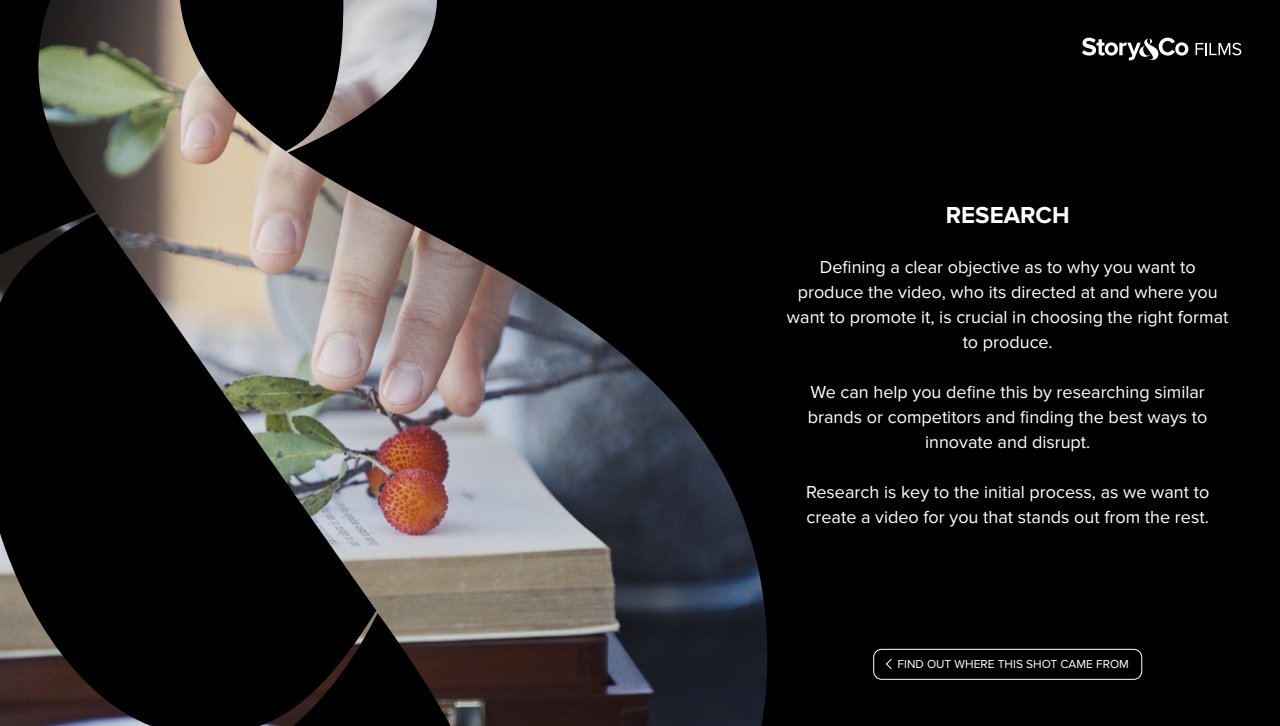
<style>
.page{position:relative;width:1280px;height:726px;background:#000}
.page>*{position:absolute;margin:0;border:0;box-sizing:border-box;transform-origin:0 0}
.t1{font:700 24px "Proxima Nova";color:#fff}
.t2{font:18px/25px "Proxima Nova";color:#fff;text-align:center}
.t3{font:12px "Proxima Nova";color:#fff}
</style>
<div class="page">
<img style="left:0;top:0;width:767px;height:726px">
<svg style="left:1196px;top:43px;width:45px;height:12px"></svg>
<svg style="left:1082px;top:38px;width:106px;height:22px"></svg>
<div style="left:873px;top:649px;width:269px;height:31px;border:1px solid #fff;border-radius:8px"></div>
<div style="left:888px;top:666px;width:16px;height:15px;background:#000;opacity:.25"></div>
<svg style="left:886px;top:658px;width:7px;height:12px"></svg>
<h1 class="t1" style="left:946px;top:202px;width:125px">RESEARCH</h1>
<p class="t2" style="left:787px;top:255px;width:443px">Defining a clear objective as to why you want to produce the video, who its directed at and where you want to promote it, is crucial in choosing the right format to produce.</p>
<p class="t2" style="left:808px;top:380px;width:401px">We can help you define this by researching similar brands or competitors and finding the best ways to innovate and disrupt.</p>
<p class="t2" style="left:806px;top:480px;width:405px;text-align:left">Research is key to the initial process, as we want to create a video for you that stands out from the rest.</p>
<p class="t3" style="left:898px;top:657px;width:233px">FIND OUT WHERE THIS SHOT CAME FROM</p>
</div>
